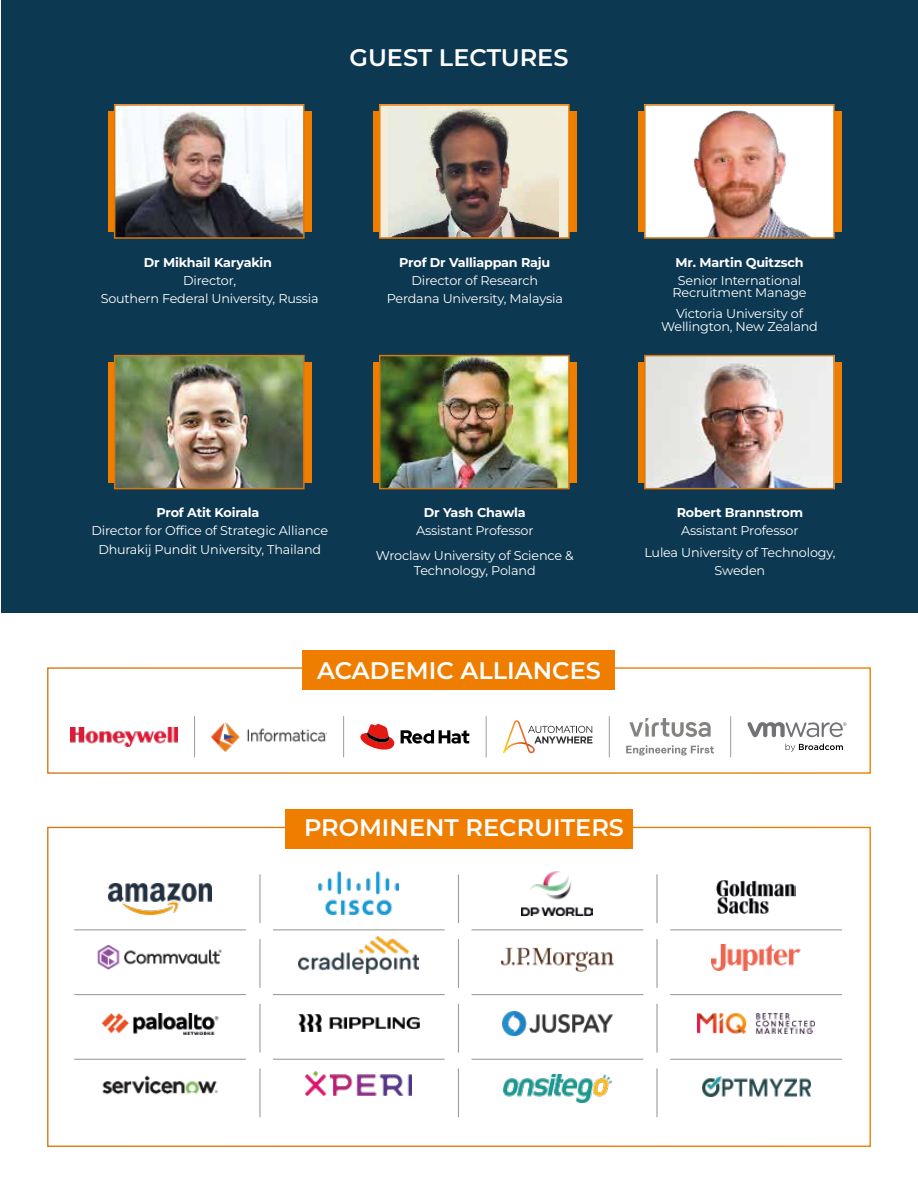
<style>
.page{position:relative;width:918px;height:1188px;background:#fff}
.page>*{position:absolute;margin:0;border:0;box-sizing:border-box;transform-origin:0 0}
.t1{font:600 24px "Montserrat";color:#fff}
.t2{font:12.75px/18.3px "Montserrat";letter-spacing:-.015em;color:#fff;text-align:center}
.t3{font:700 12.75px "Montserrat";letter-spacing:-.015em;color:#fff}
</style>
<div class="page">
<div style="left:1px;top:0;width:916px;height:613px;background:#0d3851"></div>
<div style="left:303px;top:650px;width:312px;height:40px;background:#ef7d00"></div>
<hr style="left:194px;top:716px;width:1px;height:41px;background:#9d9d9c">
<hr style="left:486px;top:716px;width:1px;height:41px;background:#9d9d9c">
<hr style="left:343px;top:716px;width:1px;height:41px;background:#9d9d9c">
<hr style="left:609px;top:716px;width:1px;height:41px;background:#9d9d9c">
<hr style="left:730px;top:716px;width:1px;height:41px;background:#9d9d9c">
<hr style="left:259px;top:874px;width:2px;height:49px;background:#9d9d9c">
<hr style="left:458px;top:874px;width:1px;height:49px;background:#9d9d9c">
<hr style="left:656px;top:874px;width:2px;height:49px;background:#9d9d9c">
<hr style="left:74px;top:929px;width:172px;height:1px;background:#9d9d9c">
<hr style="left:273px;top:929px;width:172px;height:1px;background:#9d9d9c">
<hr style="left:472px;top:929px;width:171px;height:1px;background:#9d9d9c">
<hr style="left:670px;top:929px;width:172px;height:1px;background:#9d9d9c">
<hr style="left:259px;top:939px;width:2px;height:49px;background:#9d9d9c">
<hr style="left:458px;top:939px;width:1px;height:49px;background:#9d9d9c">
<hr style="left:656px;top:939px;width:2px;height:49px;background:#9d9d9c">
<hr style="left:74px;top:994px;width:172px;height:1px;background:#9d9d9c">
<hr style="left:273px;top:994px;width:172px;height:1px;background:#9d9d9c">
<hr style="left:472px;top:994px;width:171px;height:1px;background:#9d9d9c">
<hr style="left:670px;top:994px;width:172px;height:1px;background:#9d9d9c">
<hr style="left:259px;top:1004px;width:2px;height:49px;background:#9d9d9c">
<hr style="left:458px;top:1004px;width:1px;height:49px;background:#9d9d9c">
<hr style="left:656px;top:1004px;width:2px;height:49px;background:#9d9d9c">
<hr style="left:74px;top:1059px;width:172px;height:1px;background:#9d9d9c">
<hr style="left:273px;top:1059px;width:172px;height:1px;background:#9d9d9c">
<hr style="left:472px;top:1059px;width:171px;height:1px;background:#9d9d9c">
<hr style="left:670px;top:1059px;width:172px;height:1px;background:#9d9d9c">
<hr style="left:259px;top:1068px;width:2px;height:49px;background:#9d9d9c">
<hr style="left:458px;top:1068px;width:1px;height:49px;background:#9d9d9c">
<hr style="left:656px;top:1068px;width:2px;height:49px;background:#9d9d9c">
<img style="left:108px;top:883px;width:104px;height:32px">
<div style="left:285px;top:809px;width:348px;height:39px;background:#ef7d00"></div>
<img style="left:71px;top:727px;width:107px;height:19px">
<img style="left:211px;top:722px;width:116px;height:29px">
<svg style="left:360px;top:724px;width:34px;height:26px"></svg>
<svg style="left:401px;top:730px;width:68px;height:14px"></svg>
<svg style="left:503px;top:720px;width:89px;height:33px"></svg>
<svg style="left:629px;top:718px;width:82px;height:19px"></svg>
<svg style="left:626px;top:745px;width:88px;height:10px"></svg>
<svg style="left:786px;top:744px;width:57px;height:7px"></svg>
<svg style="left:747px;top:722px;width:100px;height:15px"></svg>
<img style="left:319px;top:872px;width:80px;height:42px">
<img style="left:97px;top:945px;width:125px;height:25px">
<img style="left:299px;top:936px;width:120px;height:38px">
<img style="left:522px;top:872px;width:71px;height:44px">
<img style="left:717px;top:880px;width:78px;height:34px">
<img style="left:501px;top:947px;width:113px;height:24px">
<img style="left:712px;top:945px;width:89px;height:26px">
<img style="left:502px;top:1012px;width:111px;height:24px">
<img style="left:504px;top:1074px;width:107px;height:28px">
<img style="left:702px;top:1077px;width:108px;height:19px">
<img style="left:102px;top:1014px;width:116px;height:21px">
<img style="left:298px;top:1014px;width:121px;height:18px">
<img style="left:102px;top:1075px;width:116px;height:20px">
<img style="left:306px;top:1071px;width:106px;height:24px">
<img style="left:698px;top:1013px;width:116px;height:21px">
<div style="left:108px;top:111px;width:204px;height:121px;background:#ef7d00"></div>
<img style="left:117px;top:107px;width:185px;height:129px">
<div style="left:114px;top:104px;width:191px;height:135px;border:2px solid #d57814"></div>
<div style="left:373px;top:111px;width:204px;height:121px;background:#ef7d00"></div>
<div style="left:380px;top:105px;width:189px;height:133px;background:#f1eedd"></div>
<img style="left:389px;top:107px;width:170px;height:129px">
<div style="left:379px;top:104px;width:191px;height:135px;border:2px solid #ef7d00"></div>
<div style="left:638px;top:111px;width:204px;height:121px;background:#ef7d00"></div>
<div style="left:645px;top:105px;width:189px;height:133px;background:#fff"></div>
<img style="left:693px;top:111px;width:117px;height:125px">
<div style="left:644px;top:104px;width:191px;height:135px;border:2px solid #d57814"></div>
<div style="left:108px;top:362px;width:204px;height:121px;background:#ef7d00"></div>
<img style="left:117px;top:358px;width:185px;height:128px">
<div style="left:114px;top:355px;width:191px;height:134px;border:2px solid #d57814"></div>
<div style="left:373px;top:362px;width:204px;height:121px;background:#ef7d00"></div>
<img style="left:382px;top:358px;width:185px;height:128px">
<div style="left:379px;top:355px;width:191px;height:134px;border:2px solid #d57814"></div>
<div style="left:638px;top:362px;width:204px;height:121px;background:#ef7d00"></div>
<img style="left:647px;top:358px;width:185px;height:128px">
<div style="left:644px;top:355px;width:191px;height:134px;border:2px solid #d57814"></div>
<h1 class="t1" style="left:350px;top:41px;width:220px">GUEST LECTURES</h1>
<p class="t3" style="left:144px;top:254px;width:130px">Dr Mikhail Karyakin</p>
<p class="t2" style="left:101px;top:271px;width:219px">Director,<br>Southern Federal University, Russia</p>
<p class="t3" style="left:399px;top:254px;width:153px">Prof Dr Valliappan Raju</p>
<p class="t2" style="left:387px;top:271px;width:178px">Director of Research<br>Perdana University, Malaysia</p>
<p class="t3" style="left:676px;top:254px;width:129px">Mr. Martin Quitzsch</p>
<p class="t2" style="left:672px;top:274px;width:136px;line-height:12.3px">Senior International<br>Recruitment Manage</p>
<p class="t2" style="left:661px;top:307px;width:158px;line-height:12.3px">Victoria University of<br>Wellington, New Zealand</p>
<p class="t3" style="left:157px;top:504px;width:104px">Prof Atit Koirala</p>
<p class="t2" style="left:91px;top:521px;width:238px">Director for Office of Strategic Alliance<br>Dhurakij Pundit University, Thailand</p>
<p class="t3" style="left:424px;top:504px;width:103px">Dr Yash Chawla</p>
<p class="t2" style="left:376px;top:518px;width:199px;line-height:24.3px">Assistant Professor<br>Wroclaw University of Science &amp;</p>
<p class="t2" style="left:414px;top:561px;width:123px">Technology, Poland</p>
<h1 class="t1" style="left:317px;top:655px;width:285px">ACADEMIC ALLIANCES</h1>
<p class="t3" style="left:677px;top:504px;width:128px">Robert Brannstrom</p>
<p class="t2" style="left:644px;top:520px;width:193px;line-height:21.3px">Assistant Professor<br>Lulea University of Technology,</p>
<p class="t2" style="left:715px;top:561px;width:52px">Sweden</p>
<h1 class="t1" style="left:304px;top:811px;width:321px">PROMINENT RECRUITERS</h1>
</div>
